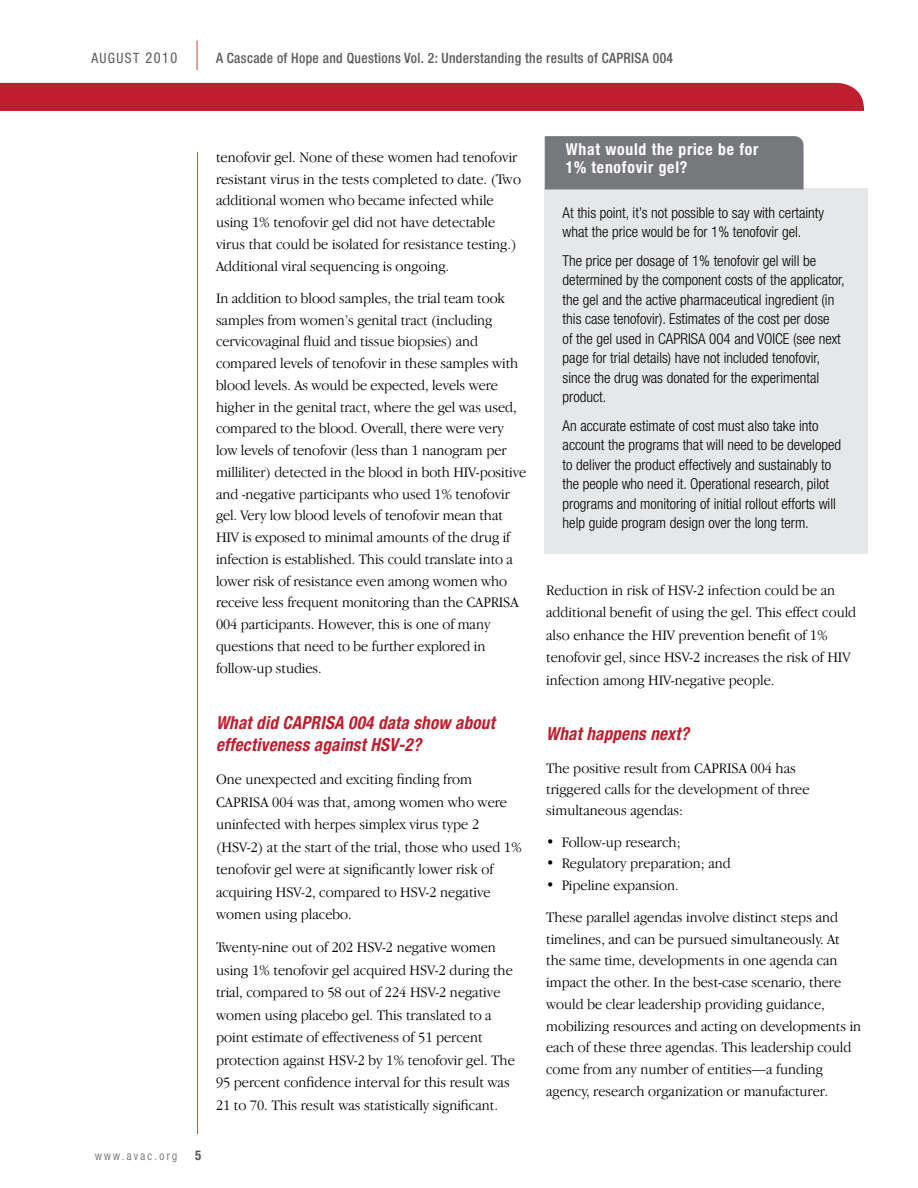
<style>
.page{position:relative;width:918px;height:1188px;background:#fff}
.page>*{position:absolute;margin:0;border:0;box-sizing:border-box;transform-origin:0 0}
.t1{font:italic 700 condensed 18px/22.5px "Helvetica Neue";letter-spacing:.015em;color:#be1e2d;scale:.95 1}
.t2{font:700 condensed 16.5px/18px "Helvetica Neue";letter-spacing:.05em;color:#fff;scale:.95 1}
.t3{font:300 15px/21.8px "Garamond IT Cby BT";color:#000;scale:.95 1}
.t4{font:300 condensed 15px/19.5px "Helvetica Neue";color:#000}
.t5{font:500 condensed 14.25px "Helvetica Neue";letter-spacing:.025em;color:#58595b;scale:.95 1}
.t6{font:condensed 14.25px "Helvetica Neue";letter-spacing:.1em;color:#58595b;scale:.95 1}
.t7{font:700 condensed 13.5px "Helvetica Neue";color:#58595b;scale:.95 1}
.t8{font:300 condensed 12px "Helvetica Neue";letter-spacing:.2em;color:#58595b;scale:.95 1}
.s1{font-size:15px}
</style>
<div class="page">
<hr style="left:197px;top:152px;width:1px;height:982px;background:#c64740">
<div style="left:0;top:83px;width:864px;height:28px;background:#be1e2d"></div>
<hr style="left:197px;top:40px;width:1px;height:30px;background:#c64740">
<div style="left:545px;top:188px;width:323px;height:366px;background:#e6e7e8"></div>
<div style="left:545px;top:136px;width:259px;height:53px;background:#77787b"></div>
<p class="t6" style="left:91px;top:50px;width:92px">AUGUST <span class="s1">2010</span></p>
<p class="t5" style="left:216px;top:50px;width:483px">A Cascade of Hope and Questions Vol. 2: Understanding the results of CAPRISA 004</p>
<p class="t8" style="left:95px;top:1149px;width:88px">www.avac.org</p>
<p class="t3" style="left:216px;top:146px;width:323px">tenofovir gel. None of these women had tenofovir resistant virus in the tests completed to date. (Two additional women who became infected while using 1% tenofovir gel did not have detectable virus that could be isolated for resistance testing.)<br>Additional viral sequencing is ongoing.</p>
<p class="t3" style="left:216px;top:287px;width:328px">In addition to blood samples, the trial team took samples from women’s genital tract (including cervicovaginal fluid and tissue biopsies) and compared levels of tenofovir in these samples with blood levels. As would be expected, levels were higher in the genital tract, where the gel was used, compared to the blood. Overall, there were very low levels of tenofovir (less than 1 nanogram per milliliter) detected in the blood in both HIV-positive and -negative participants who used 1% tenofovir gel. Very low blood levels of tenofovir mean that HIV is exposed to minimal amounts of the drug if infection is established. This could translate into a lower risk of resistance even among women who receive less frequent monitoring than the CAPRISA 004 participants. However, this is one of many questions that need to be further explored in follow-up studies.</p>
<p class="t1" style="left:216px;top:711px;width:295px">What did CAPRISA 004 data show about effectiveness against HSV-2?</p>
<p class="t3" style="left:216px;top:768px;width:324px;line-height:22.5px">One unexpected and exciting finding from CAPRISA 004 was that, among women who were uninfected with herpes simplex virus type 2 (HSV-2) at the start of the trial, those who used 1% tenofovir gel were at significantly lower risk of acquiring HSV-2, compared to HSV-2 negative women using placebo.</p>
<p class="t3" style="left:216px;top:936px;width:316px;line-height:22.5px">Twenty-nine out of 202 HSV-2 negative women using 1% tenofovir gel acquired HSV-2 during the trial, compared to 58 out of 224 HSV-2 negative women using placebo gel. This translated to a point estimate of effectiveness of 51 percent protection against HSV-2 by 1% tenofovir gel. The 95 percent confidence interval for this result was 21 to 70. This result was statistically significant.</p>
<p class="t7" style="left:195px;top:1147px;width:8px">5</p>
<p class="t2" style="left:566px;top:140px;width:204px">What would the price be for<br>1% tenofovir gel?</p>
<p class="t4" style="left:563px;top:203px;width:263px">At this point, it’s not possible to say with certainty what the price would be for 1% tenofovir gel.</p>
<p class="t4" style="left:563px;top:251px;width:284px">The price per dosage of 1% tenofovir gel will be determined by the component costs of the applicator, the gel and the active pharmaceutical ingredient (in this case tenofovir). Estimates of the cost per dose<br>of the gel used in CAPRISA 004 and VOICE (see next page for trial details) have not included tenofovir, since the drug was donated for the experimental product.</p>
<p class="t4" style="left:563px;top:416px;width:280px">An accurate estimate of cost must also take into account the programs that will need to be developed to deliver the product effectively and sustainably to the people who need it. Operational research, pilot programs and monitoring of initial rollout efforts will help guide program design over the long term.</p>
<p class="t3" style="left:546px;top:579px;width:328px;line-height:22.5px">Reduction in risk of HSV-2 infection could be an additional benefit of using the gel. This effect could also enhance the HIV prevention benefit of 1% tenofovir gel, since HSV-2 increases the risk of HIV infection among HIV-negative people.</p>
<p class="t1" style="left:546px;top:723px;width:152px">What happens next?</p>
<p class="t3" style="left:546px;top:758px;width:279px;line-height:21px">The positive result from CAPRISA 004 has triggered calls for the development of three simultaneous agendas:</p>
<p class="t3" style="left:546px;top:831px;width:143px">• Follow-up research;</p>
<p class="t3" style="left:546px;top:852px;width:196px">• Regulatory preparation; and</p>
<p class="t3" style="left:546px;top:869px;width:309px;line-height:32.2px">• Pipeline expansion.<br>These parallel agendas involve distinct steps and</p>
<p class="t3" style="left:546px;top:928px;width:333px">timelines, and can be pursued simultaneously. At the same time, developments in one agenda can impact the other. In the best-case scenario, there would be clear leadership providing guidance, mobilizing resources and acting on developments in each of these three agendas. This leadership could come from any number of entities—a funding agency, research organization or manufacturer.</p>
</div>
